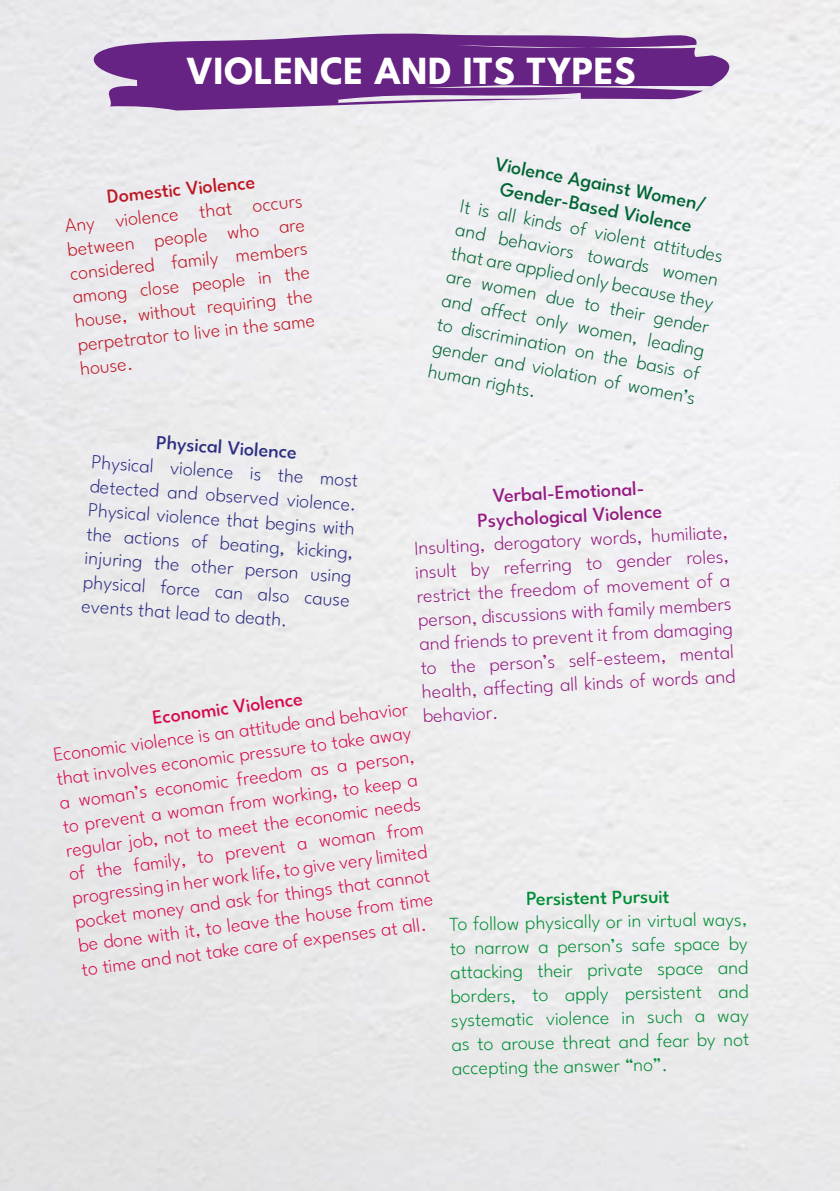
<style>
.page{position:relative;width:840px;height:1191px;background:#fff}
.page>*{position:absolute;margin:0;border:0;box-sizing:border-box;transform-origin:0 0}
.t1{font:700 40px "League Spartan";color:#fff}
.t2{font:300 20px/24px "League Spartan";color:#d60b52;text-align:justify}
.t3{font:300 20px/24px "League Spartan";color:#951b81;text-align:justify}
.t4{font:300 20px/24px "League Spartan";color:#006533;text-align:justify}
.t5{font:300 20px/24px "League Spartan";color:#008d36;text-align:justify}
.t6{font:300 20px/24px "League Spartan";color:#2d2e83;text-align:justify}
.t7{font:300 20px/24px "League Spartan";color:#be1622;text-align:justify}
.t8{font:500 20px/24px "League Spartan";color:#006533;text-align:center}
.t9{font:500 20px/24px "League Spartan";color:#951b81;text-align:right}
.t10{font:500 20px "League Spartan";color:#008d36}
.t11{font:500 20px "League Spartan";color:#be1622}
.t12{font:500 20px "League Spartan";color:#2d2e83}
.t13{font:500 20px "League Spartan";color:#d60b52}
</style>
<div class="page">
<svg style="left:75px;top:32px;width:654px;height:78px;background:#88579e"></svg>
<h1 class="t1" style="left:186px;top:38px;width:451px">VIOLENCE AND ITS TYPES</h1>
<p class="t11" style="left:106px;top:181px;width:150px;rotate:-6deg">Domestic Violence</p>
<p class="t7" style="left:64px;top:212px;width:240px;rotate:-6deg">Any violence that occurs between people who are considered family members among close people in the house, without requiring the perpetrator to live in the same house.</p>
<p class="t8" style="left:497px;top:151px;width:216px;rotate:11deg">Violence Against Women/<br>Gender-Based Violence</p>
<p class="t4" style="left:462px;top:193px;width:269px;rotate:11deg">It is all kinds of violent attitudes and behaviors towards women that are applied only because they are women due to their gender and affect only women, leading to discrimination on the basis of gender and violation of women’s human rights.</p>
<p class="t12" style="left:157px;top:426px;width:143px;rotate:4deg">Physical Violence</p>
<p class="t6" style="left:92px;top:449px;width:269px;rotate:4deg">Physical violence is the most detected and observed violence.<br>Physical violence that begins with the actions of beating, kicking, injuring the other person using physical force can also cause events that lead to death.</p>
<p class="t9" style="left:475px;top:484px;width:186px;rotate:-3deg">Verbal-Emotional-<br>Psychological Violence</p>
<p class="t3" style="left:413px;top:535px;width:315px;rotate:-3deg">Insulting, derogatory words, humiliate, insult by referring to gender roles, restrict the freedom of movement of a person, discussions with family members and friends to prevent it from damaging to the person’s self-esteem, mental health, affecting all kinds of words and</p>
<p class="t13" style="left:150px;top:702px;width:153px;rotate:-8deg">Economic Violence</p>
<p class="t3" style="left:422px;top:703px;width:77px;rotate:-3deg">behavior.</p>
<p class="t2" style="left:50px;top:744px;width:361px;rotate:-8deg">Economic violence is an attitude and behavior that involves economic pressure to take away a woman’s economic freedom as a person, to prevent a woman from working, to keep a regular job, not to meet the economic needs of the family, to prevent a woman from progressing in her work life, to give very limited pocket money and ask for things that cannot be done with it, to leave the house from time to time and not take care of expenses at all.</p>
<p class="t10" style="left:526px;top:883px;width:144px;rotate:-1deg">Persistent Pursuit</p>
<p class="t5" style="left:449px;top:911px;width:299px;rotate:-1deg">To follow physically or in virtual ways, to narrow a person’s safe space by attacking their private space and borders, to apply persistent and systematic violence in such a way as to arouse threat and fear by not accepting the answer “no”.</p>
</div>
